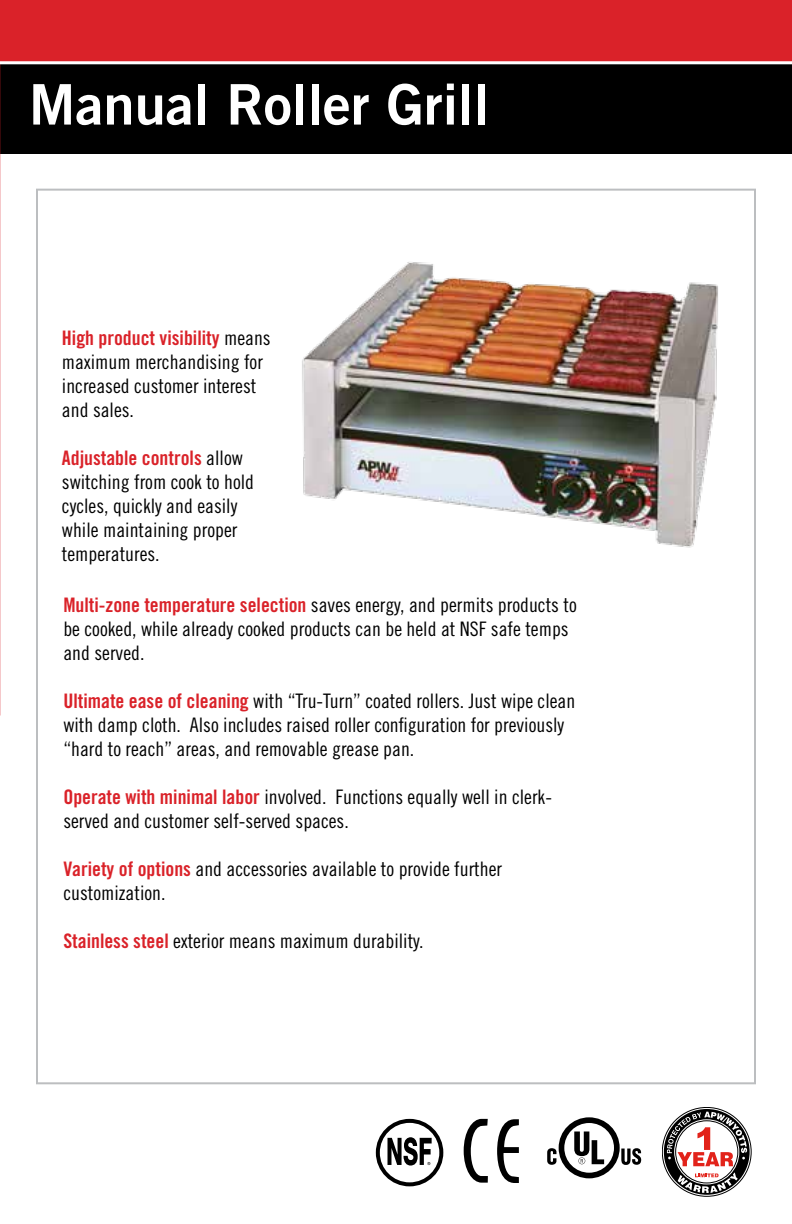
<style>
.page{position:relative;width:792px;height:1224px;background:#fff}
.page>*{position:absolute;margin:0;border:0;box-sizing:border-box;transform-origin:0 0}
.t1{font:56px "Trade Gothic Bold Two";color:#fff}
.t2{font:20px/24px "Trade Gothic Cond Eighteen";color:#000}
.t3{font:20px "Trade Gothic Bold Cond Twenty";color:#da2229}
.s1{font-family:"Trade Gothic Cond Eighteen";color:#000}
.s2{font-family:"Trade Gothic Bold Cond Twenty";color:#da2229}
</style>
<div class="page">
<div style="left:0;top:56px;width:792px;height:98px;background:#000"></div>
<div style="left:0;top:0;width:792px;height:63px;background:#da2229"></div>
<hr style="left:0;top:61px;width:792px;height:3px;background:#fff">
<svg style="left:547px;top:1117px;width:94px;height:61px"></svg>
<svg style="left:664px;top:1109px;width:86px;height:86px"></svg>
<svg style="left:464px;top:1119px;width:24px;height:64px"></svg>
<svg style="left:497px;top:1119px;width:22px;height:64px"></svg>
<div style="left:376px;top:1119px;width:67px;height:67px;border:4px solid #000;border-radius:50%"></div>
<svg style="left:388px;top:1137px;width:44px;height:29px"></svg>
<img style="left:236px;top:188px;width:520px;height:436px">
<h1 class="t1" style="left:29px;top:70px;width:462px">Manual Roller Grill</h1>
<p class="t3" style="left:62px;top:326px;width:210px">High product visibility <span class="s1">means</span></p>
<p class="t2" style="left:62px;top:350px;width:203px">maximum merchandising for increased customer interest and sales.</p>
<p class="t3" style="left:62px;top:446px;width:183px">Adjustable controls <span class="s1">allow</span></p>
<p class="t2" style="left:62px;top:470px;width:194px">switching from cook to hold cycles, quickly and easily while maintaining proper temperatures.</p>
<p class="t2" style="left:63px;top:593px;width:515px"><span class="s2">Multi-zone temperature selection</span> saves energy, and permits products to be cooked, while already cooked products can be held at NSF safe temps and served.</p>
<p class="t2" style="left:63px;top:689px;width:514px"><span class="s2">Ultimate ease of cleaning</span> with “Tru-Turn” coated rollers. Just wipe clean with damp cloth. Also includes raised roller configuration for previously “hard to reach” areas, and removable grease pan.</p>
<p class="t2" style="left:63px;top:785px;width:490px"><span class="s2">Operate with minimal labor</span> involved. Functions equally well in clerk&shy;served and customer self-served spaces.</p>
<p class="t2" style="left:63px;top:857px;width:440px"><span class="s2">Variety of options</span> and accessories available to provide further customization.</p>
<p class="t2" style="left:63px;top:929px;width:362px"><span class="s2">Stainless steel</span> exterior means maximum durability.</p>
</div>
